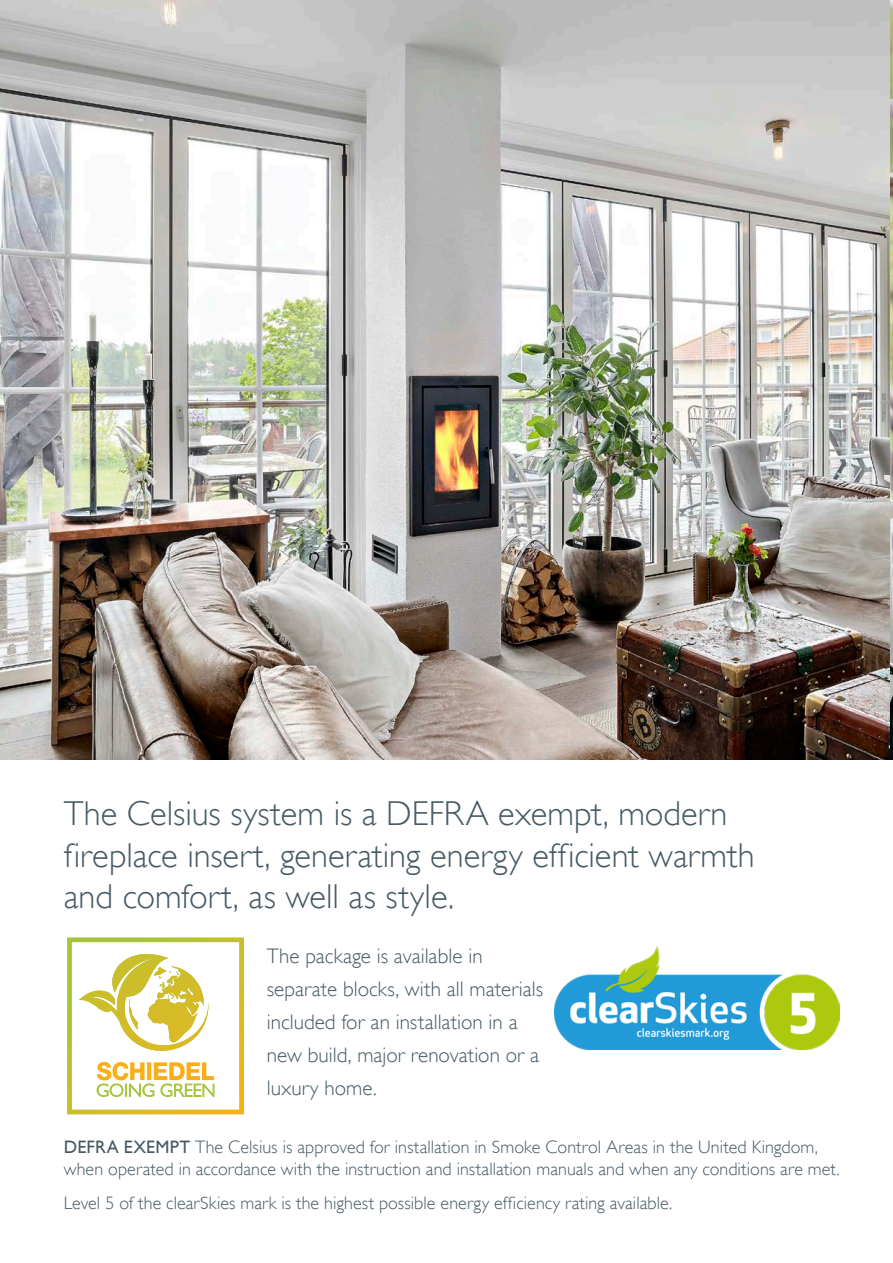
<style>
.page{position:relative;width:893px;height:1263px;background:#fff}
.page>*{position:absolute;margin:0;border:0;box-sizing:border-box;transform-origin:0 0}
.t1{font:300 34.5px/41.4px "Gill Alt One";color:#465a64}
.t2{font:300 21px/33px "Gill Alt One";color:#465a64}
.t3{font:300 18px/21.6px "Gill Alt One";letter-spacing:.005em;color:#465a64}
.s1{font-weight:400}
</style>
<div class="page">
<img style="left:0;top:0;width:891px;height:759px">
<img style="left:891px;top:0;width:2px;height:759px">
<img style="left:67px;top:938px;width:177px;height:176px">
<img style="left:554px;top:946px;width:286px;height:104px">
<p class="t1" style="left:64px;top:793px;width:692px">The Celsius system is a DEFRA exempt, modern fireplace insert, generating energy efficient warmth and comfort, as well as style.</p>
<p class="t2" style="left:267px;top:939px;width:278px">The package is available in separate blocks, with all materials included for an installation in a new build, major renovation or a luxury home.</p>
<p class="t3" style="left:64px;top:1136px;width:777px"><span class="s1">DEFRA EXEMPT</span> The Celsius is approved for installation in Smoke Control Areas in the United Kingdom, when operated in accordance with the instruction and installation manuals and when any conditions are met.</p>
<p class="t3" style="left:64px;top:1192px;width:610px">Level 5 of the clearSkies mark is the highest possible energy efficiency rating available.</p>
</div>
